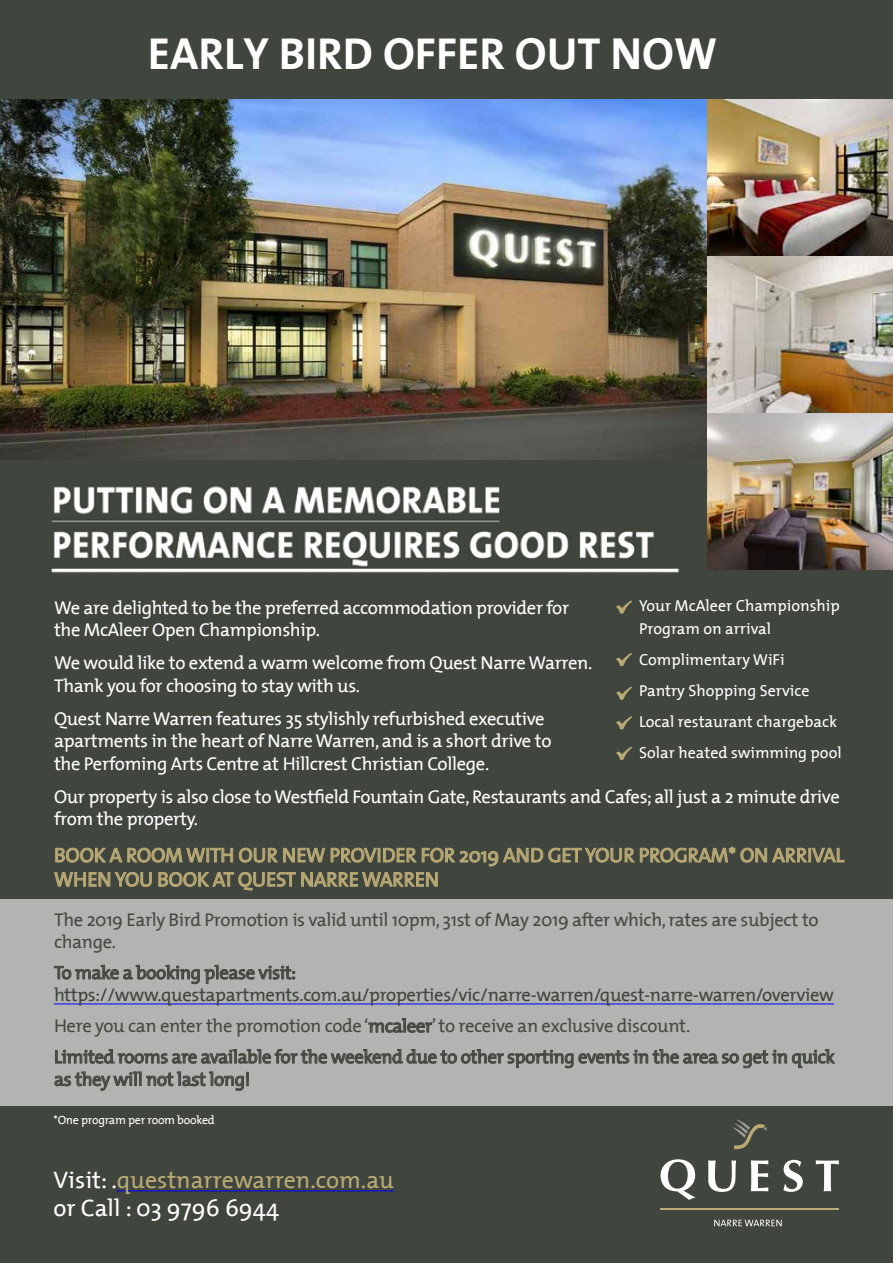
<style>
.page{position:relative;width:893px;height:1263px;background:#fff}
.page>*{position:absolute;margin:0;border:0;box-sizing:border-box;transform-origin:0 0}
.t1{font:700 45.3px "The Mix";color:#fff}
.t2{font:24px/28.8px "The Mix";color:#fff}
.t3{font:20.25px/24.3px "The Mix";letter-spacing:-.01em;color:#b8a975}
.t4{font:18.6px/22.4px "The Mix";letter-spacing:-.02em;color:#fff}
.t5{font:18.6px/22.4px "The Mix";letter-spacing:-.02em;color:#474a42}
.t6{font:18.6px "The Mix";letter-spacing:-.02em;color:#40453e}
.t7{font:16.05px/30.9px "The Mix";color:#fff}
.t8{font:12px "The Mix";letter-spacing:-.02em;color:#fff}
.s1{color:#b8a975}
</style>
<div class="page">
<div style="left:0;top:446px;width:893px;height:817px;background:#40453e"></div>
<div style="left:0;top:0;width:893px;height:100px;background:#40453e"></div>
<img style="left:0;top:100px;width:707px;height:360px">
<img style="left:707px;top:100px;width:186px;height:470px">
<img style="left:51px;top:486px;width:629px;height:87px">
<svg style="left:616px;top:600px;width:16px;height:14px"></svg>
<svg style="left:616px;top:653px;width:16px;height:13px"></svg>
<svg style="left:616px;top:687px;width:16px;height:13px"></svg>
<svg style="left:616px;top:716px;width:16px;height:14px"></svg>
<svg style="left:616px;top:747px;width:16px;height:13px"></svg>
<hr style="left:117px;top:1190px;width:277px;height:1px;background:#00f">
<svg style="left:733px;top:1119px;width:34px;height:31px"></svg>
<svg style="left:660px;top:1159px;width:35px;height:41px"></svg>
<svg style="left:708px;top:1160px;width:28px;height:32px"></svg>
<svg style="left:751px;top:1160px;width:17px;height:31px"></svg>
<svg style="left:783px;top:1160px;width:20px;height:32px"></svg>
<svg style="left:816px;top:1160px;width:23px;height:31px"></svg>
<hr style="left:660px;top:1208px;width:179px;height:1px;background:#b8a975">
<svg style="left:714px;top:1219px;width:68px;height:7px"></svg>
<div style="left:0;top:899px;width:893px;height:207px;background:#b2b4b1"></div>
<hr style="left:54px;top:1004px;width:780px;height:1px;background:#00f">
<svg style="left:54px;top:846px;width:791px;height:45px"></svg>
<svg style="left:54px;top:964px;width:242px;height:20px"></svg>
<svg style="left:368px;top:1018px;width:64px;height:15px"></svg>
<svg style="left:54px;top:1048px;width:782px;height:43px"></svg>
<h1 class="t1" style="left:148px;top:16px;width:571px">EARLY BIRD OFFER OUT NOW</h1>
<p class="t7" style="left:639px;top:593px;width:202px;line-height:23.2px">Your McAleer Championship<br>Program on arrival</p>
<p class="t7" style="left:639px;top:644px;width:204px">Complimentary WiFi<br>Pantry Shopping Service<br>Local restaurant chargeback<br>Solar heated swimming pool</p>
<p class="t4" style="left:54px;top:596px;width:517px">We are delighted to be the preferred accommodation provider for the McAleer Open Championship.</p>
<p class="t4" style="left:54px;top:651px;width:540px">We would like to extend a warm welcome from Quest Narre Warren.<br>Thank you for choosing to stay with us.</p>
<p class="t4" style="left:54px;top:707px;width:499px">Quest Narre Warren features 35 stylishly refurbished executive apartments in the heart of Narre Warren, and is a short drive to the Perfoming Arts Centre at Hillcrest Christian College.</p>
<p class="t4" style="left:54px;top:784px;width:787px">Our property is also close to Westfield Fountain Gate, Restaurants and Cafes; all just a 2 minute drive from the property.</p>
<p class="t3" style="left:54px;top:842px;width:792px">BOOK A ROOM WITH OUR NEW PROVIDER FOR 2019 AND GET YOUR PROGRAM* ON ARRIVAL<br>WHEN YOU BOOK AT QUEST NARRE WARREN</p>
<p class="t5" style="left:54px;top:908px;width:766px">The 2019 Early Bird Promotion is valid until 10pm, 31st of May 2019 after which, rates are subject to change.</p>
<p class="t5" style="left:54px;top:961px;width:244px">To make a booking please visit:</p>
<p class="t6" style="left:54px;top:979px;width:781px">https://www.questapartments.com.au/properties/vic/narre-warren/quest-narre-warren/overview</p>
<p class="t5" style="left:54px;top:1010px;width:782px;line-height:30.9px">Here you can enter the promotion code ‘mcaleer’ to receive an exclusive discount.<br>Limited rooms are available for the weekend due to other sporting events in the area so get in quick</p>
<p class="t5" style="left:54px;top:1067px;width:198px">as they will not last long!</p>
<p class="t8" style="left:53px;top:1110px;width:163px">*One program per room booked</p>
<p class="t2" style="left:53px;top:1164px;width:342px">Visit: .<span class="s1">questnarrewarren.com.au </span>or Call : 03 9796 6944</p>
</div>
